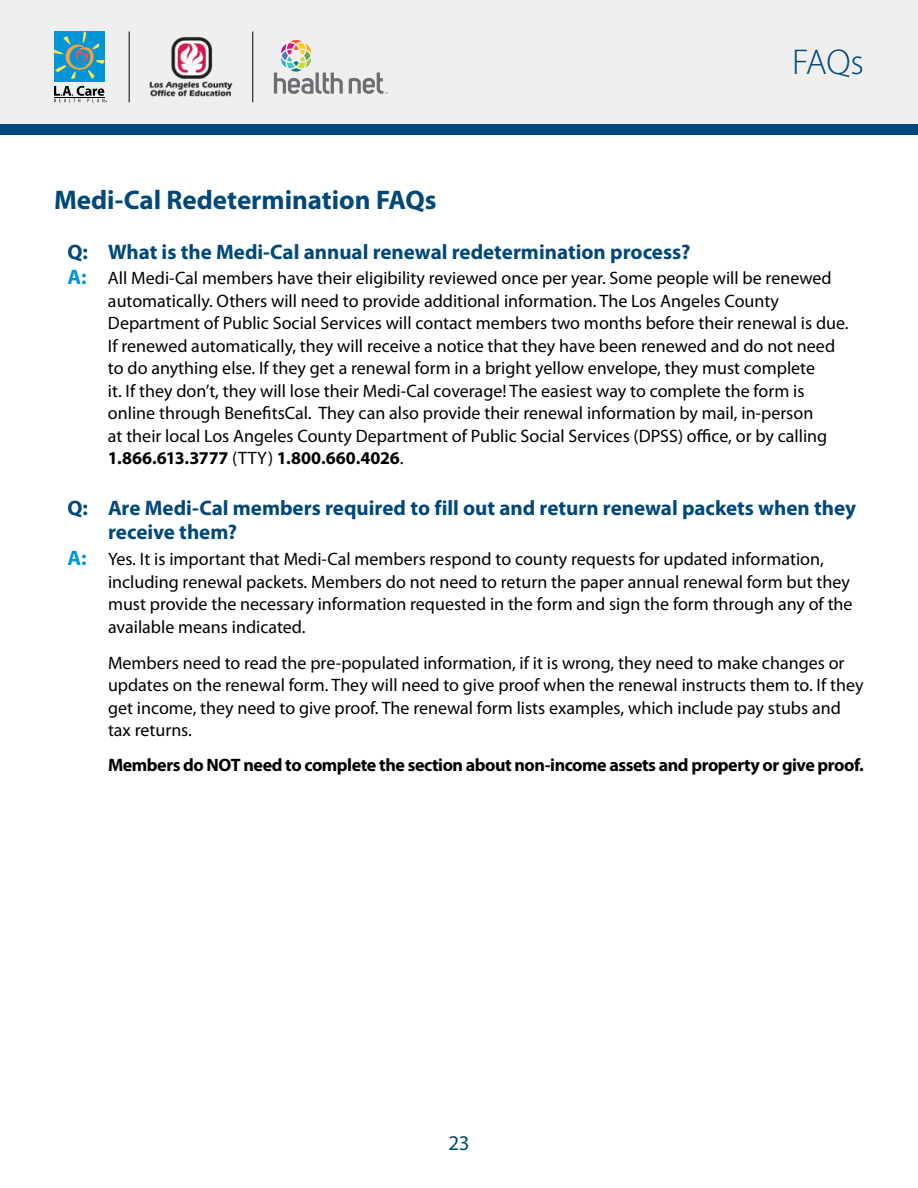
<style>
.page{position:relative;width:918px;height:1188px;background:#fff}
.page>*{position:absolute;margin:0;border:0;box-sizing:border-box;transform-origin:0 0}
.t1{font:300 36px "Myriad Pro";color:#004879}
.t2{font:700 27px "Myriad Pro";color:#004879}
.t3{font:700 21px/24px "Myriad Pro";color:#004879}
.t4{font:21px "Myriad Pro";color:#004879}
.t5{font:18px/22.5px "Myriad Pro";color:#000}
.t6{font:700 18px "Myriad Pro";letter-spacing:-.025em;color:#000}
.s1{font-weight:700;font-size:21px;color:#0096d7}
.s2{font-weight:700}
</style>
<div class="page">
<div style="left:0;top:0;width:918px;height:132px;background:#efeff0"></div>
<div style="left:0;top:124px;width:918px;height:11px;background:#004879"></div>
<div style="left:54px;top:32px;width:50px;height:50px;background:#0096d7"></div>
<svg style="left:54px;top:32px;width:50px;height:47px"></svg>
<svg style="left:54px;top:86px;width:53px;height:16px"></svg>
<svg style="left:274px;top:40px;width:114px;height:54px"></svg>
<img style="left:149px;top:36px;width:84px;height:61px">
<hr style="left:129px;top:32px;width:1px;height:70px;background:#000">
<hr style="left:252px;top:32px;width:1px;height:70px;background:#000">
<h2 class="t2" style="left:54px;top:183px;width:384px">Medi-Cal Redetermination FAQs</h2>
<h1 class="t1" style="left:792px;top:42px;width:73px">FAQs</h1>
<p class="t3" style="left:68px;top:239px;width:625px">Q: What is the Medi-Cal annual renewal redetermination process?</p>
<p class="t5" style="left:108px;top:267px;width:742px;text-indent:-40px"><span class="s1">A:</span> All Medi-Cal members have their eligibility reviewed once per year. Some people will be renewed automatically. Others will need to provide additional information. The Los Angeles County Department of Public Social Services will contact members two months before their renewal is due.<br>If renewed automatically, they will receive a notice that they have been renewed and do not need to do anything else. If they get a renewal form in a bright yellow envelope, they must complete<br>it. If they don’t, they will lose their Medi-Cal coverage! The easiest way to complete the form is online through BenefitsCal. They can also provide their renewal information by mail, in-person<br>at their local Los Angeles County Department of Public Social Services (DPSS) office, or by calling <span class="s2">1.866.613.3777</span> (TTY) <span class="s2">1.800.660.4026</span>.</p>
<p class="t3" style="left:108px;top:496px;width:749px;text-indent:-41px">Q: Are Medi-Cal members required to fill out and return renewal packets when they receive them?</p>
<p class="t5" style="left:108px;top:548px;width:746px;text-indent:-40px"><span class="s1">A:</span> Yes. It is important that Medi-Cal members respond to county requests for updated information, including renewal packets. Members do not need to return the paper annual renewal form but they must provide the necessary information requested in the form and sign the form through any of the available means indicated.</p>
<p class="t5" style="left:108px;top:651px;width:757px">Members need to read the pre-populated information, if it is wrong, they need to make changes or updates on the renewal form. They will need to give proof when the renewal instructs them to. If they get income, they need to give proof. The renewal form lists examples, which include pay stubs and tax returns.</p>
<p class="t6" style="left:108px;top:753px;width:757px">Members do NOT need to complete the section about non-income assets and property or give proof.</p>
<p class="t4" style="left:448px;top:1130px;width:23px">23</p>
</div>
